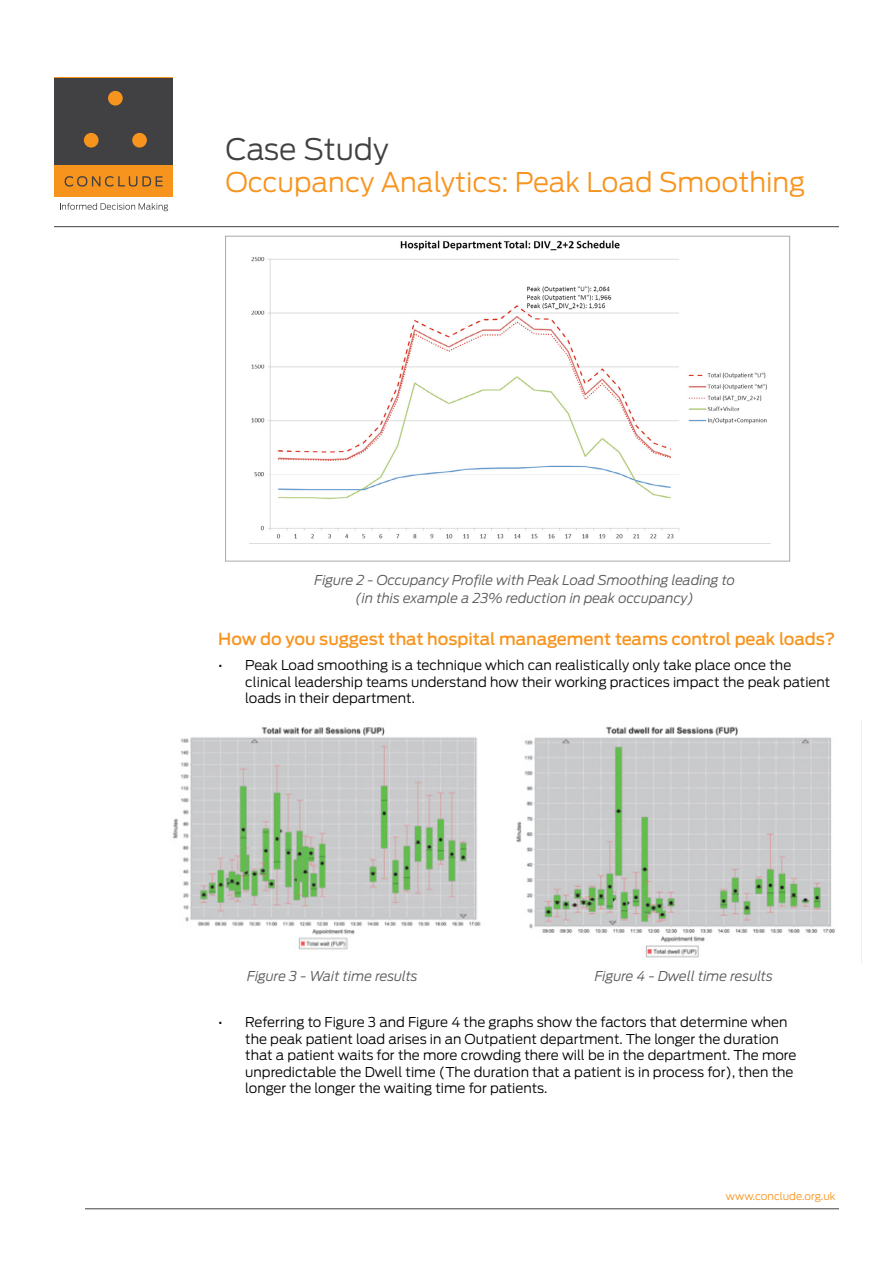
<style>
.page{position:relative;width:893px;height:1263px;background:#fff}
.page>*{position:absolute;margin:0;border:0;box-sizing:border-box;transform-origin:0 0}
.t1{font:300 29.55px "Antenna";letter-spacing:-.005em;color:#414042}
.t2{font:300 27px "Antenna";color:#f7941e}
.t3{font:500 16.5px "Antenna";color:#f7941e}
.t4{font:300 13.5px/16.5px "Antenna";color:#000}
.t5{font:italic 300 13.5px/18px "Antenna";color:#58595b;text-align:center}
.t6{font:300 10.5px "Antenna";color:#f7941e}
</style>
<div class="page">
<hr style="left:85px;top:1208px;width:754px;height:1px;background:#414042">
<div style="left:54px;top:78px;width:119px;height:119px;background:#f7941e"></div>
<div style="left:54px;top:78px;width:119px;height:86px;background:#414042"></div>
<div style="left:108px;top:91px;width:15px;height:15px;background:#f7941e;border-radius:50%"></div>
<div style="left:132px;top:133px;width:15px;height:15px;background:#f7941e;border-radius:50%"></div>
<div style="left:84px;top:133px;width:15px;height:15px;background:#f7941e;border-radius:50%"></div>
<svg style="left:65px;top:176px;width:98px;height:11px"></svg>
<svg style="left:60px;top:203px;width:108px;height:8px"></svg>
<hr style="left:54px;top:226px;width:785px;height:1px;background:#414042">
<img style="left:172px;top:727px;width:309px;height:223px">
<img style="left:516px;top:726px;width:319px;height:232px">
<img style="left:251px;top:240px;width:516px;height:299px">
<h1 class="t1" style="left:225px;top:131px;width:165px">Case Study</h1>
<h2 class="t2" style="left:225px;top:166px;width:582px">Occupancy Analytics: Peak Load Smoothing</h2>
<p class="t5" style="left:315px;top:571px;width:422px">Figure 2 - Occupancy Profile with Peak Load Smoothing leading to (in this example a 23% reduction in peak occupancy)</p>
<p class="t3" style="left:218px;top:629px;width:619px">How do you suggest that hospital management teams control peak loads?</p>
<p class="t4" style="left:245px;top:657px;width:587px;text-indent:-27px">• Peak Load smoothing is a technique which can realistically only take place once the clinical leadership teams understand how their working practices impact the peak patient loads in their department.</p>
<p class="t5" style="left:247px;top:967px;width:172px">Figure 3 - Wait time results</p>
<p class="t5" style="left:595px;top:967px;width:180px">Figure 4 - Dwell time results</p>
<p class="t4" style="left:245px;top:1014px;width:553px;text-indent:-27px">• Referring to Figure 3 and Figure 4 the graphs show the factors that determine when the peak patient load arises in an Outpatient department. The longer the duration that a patient waits for the more crowding there will be in the department. The more unpredictable the Dwell time (The duration that a patient is in process for), then the longer the longer the waiting time for patients.</p>
<p class="t6" style="left:726px;top:1190px;width:111px">www.conclude.org.uk</p>
</div>
